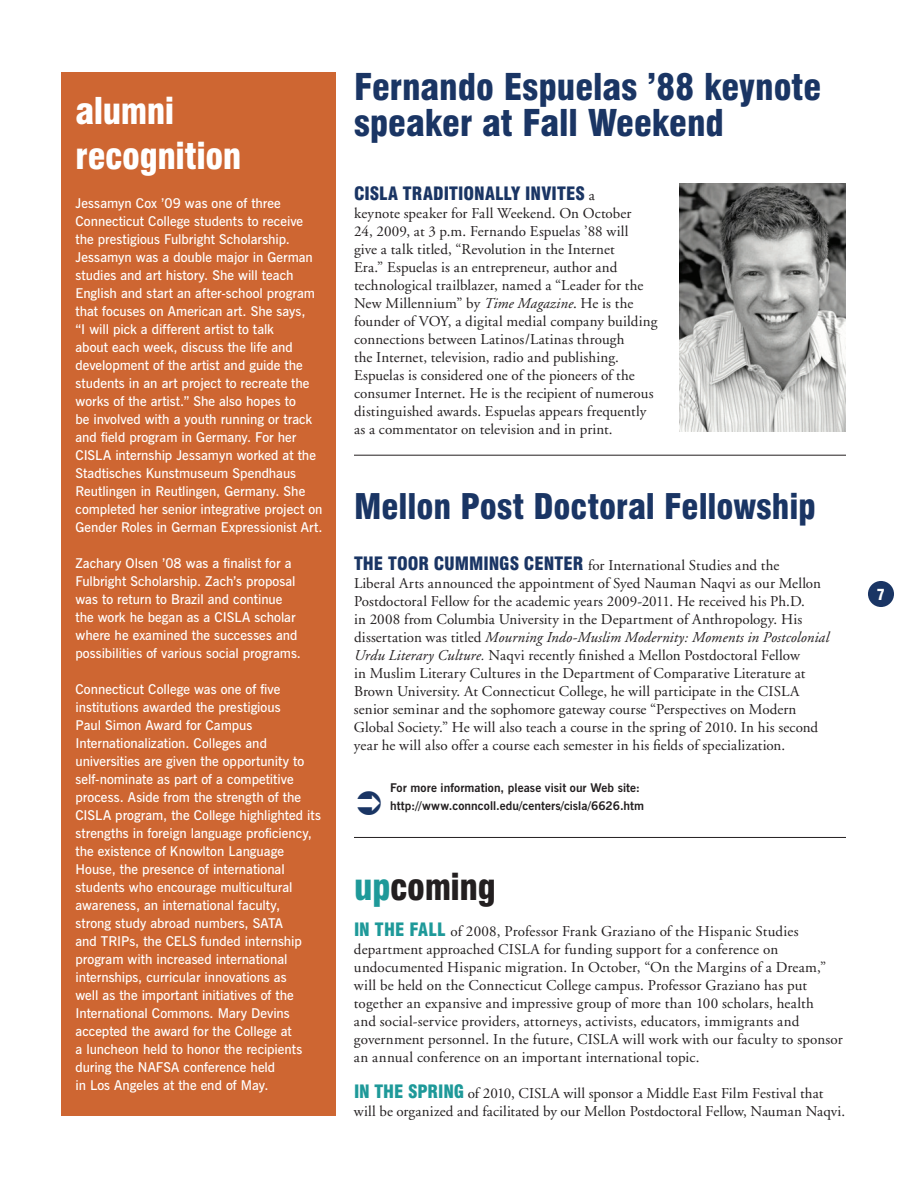
<style>
.page{position:relative;width:918px;height:1188px;background:#fff}
.page>*{position:absolute;margin:0;border:0;box-sizing:border-box;transform-origin:0 0}
.t1{font:900 condensed 36px/36px "Swiss 721 BT";letter-spacing:-.005em;color:#1a3564}
.t2{font:900 condensed 36px/45px "Swiss 721 BT";letter-spacing:-.015em;color:#fff}
.t3{font:900 condensed 36px "Swiss 721 BT";letter-spacing:-.015em;color:#231f20}
.t4{font:900 condensed 34.5px "Swiss 721 BT";letter-spacing:-.005em;color:#1a3564}
.t5{font:900 condensed 18px "Swiss 721 BT";letter-spacing:.01em;color:#1a3564}
.t6{font:900 condensed 18px "Swiss 721 BT";color:#1e9999}
.t7{font:15px/18px "Adobe Garamond";letter-spacing:.01em;color:#231f20}
.t8{font:900 condensed 15px "Swiss 721 BT";color:#fff}
.t9{font:600 13.5px/18px "News Gothic BT";color:#fff}
.t10{font:700 12px/18px "News Gothic BT";letter-spacing:.005em;color:#231f20}
.s1{font-family:"Adobe Garamond";font-weight:400;font-stretch:normal;font-size:15px;color:#231f20}
.s2{font-style:italic}
.s3{font-family:"Swiss 721 BT";font-weight:900;font-stretch:condensed;font-size:18px;color:#1a3564}
.s4{color:#1e9999}
.s5{font-family:"Swiss 721 BT";font-weight:900;font-stretch:condensed;font-size:18px;color:#1e9999}
</style>
<div class="page">
<div style="left:868px;top:581px;width:26px;height:26px;background:#1a3564;border-radius:50%"></div>
<div style="left:62px;top:72px;width:274px;height:1044px;background:#ce6632"></div>
<img style="left:679px;top:184px;width:167px;height:248px">
<hr style="left:354px;top:455px;width:492px;height:1px;background:#231f20">
<hr style="left:354px;top:837px;width:492px;height:1px;background:#231f20">
<h1 class="t2" style="left:75px;top:88px;width:167px">alumni recognition</h1>
<p class="t9" style="left:75px;top:194px;width:241px">Jessamyn Cox ’09 was one of three Connecticut College students to receive the prestigious Fulbright Scholarship.<br>Jessamyn was a double major in German studies and art history. She will teach English and start an after-school program that focuses on American art. She says, “I will pick a different artist to talk<br>about each week, discuss the life and development of the artist and guide the students in an art project to recreate the works of the artist.” She also hopes to<br>be involved with a youth running or track and field program in Germany. For her<br>CISLA</p>
<p class="t9" style="left:75px;top:446px;width:249px;text-indent:40px">internship Jessamyn worked at the Stadtisches Kunstmuseum Spendhaus Reutlingen in Reutlingen, Germany. She completed her senior integrative project on Gender Roles in German Expressionist Art.</p>
<p class="t9" style="left:75px;top:554px;width:222px">Zachary Olsen ’08 was a finalist for a Fulbright Scholarship. Zach’s proposal was to return to Brazil and continue the work he began as a CISLA</p>
<p class="t9" style="left:75px;top:608px;width:227px;text-indent:179px">scholar where he examined the successes and possibilities of various social programs.</p>
<p class="t9" style="left:75px;top:680px;width:230px">Connecticut College was one of five institutions awarded the prestigious Paul Simon Award for Campus<br>I nternationalization. Colleges and universities are given the opportunity to self-nominate as part of a competitive process. Aside from the strength of the CISLA</p>
<p class="t9" style="left:75px;top:806px;width:247px;text-indent:40px">program, the College highlighted its strengths in foreign language proficiency, the existence of Knowlton Language House, the presence of international students who encourage multicultural awareness, an international faculty,<br>strong study abroad numbers, SATA<br>and TRIP</p>
<p class="t9" style="left:75px;top:932px;width:228px;text-indent:125px">funded internship program with increased international internships, curricular innovations as well as the important initiatives of the<br>I nternational Commons. Mary Devins accepted the award for the College at<br>a luncheon held to honor the recipients during the NAFSA conference held<br>in Los Angeles at the end of M ay.</p>
<p class="t9" style="left:129px;top:932px;width:45px">s, the CELS</p>
<h1 class="t1" style="left:354px;top:68px;width:469px">Fernando Espuelas ’88 keynote speaker at Fall Weekend</h1>
<p class="t5" style="left:354px;top:182px;width:141px">CISLA traditionally</p>
<p class="t5" style="left:525px;top:182px;width:71px">invites <span class="s1">a</span></p>
<p class="t7" style="left:354px;top:204px;width:305px">keynote speaker for Fall Weekend. On October<br>24, 2009, at 3 p.m. Fernando Espuelas ’88 will<br>give a talk titled, “Revolution in the Internet<br>Era.” Espuelas is an entrepreneur, author and technological trailblazer, named a “Leader for the New Millennium” by <span class="s2">Time Magazine</span>. He is the founder of VOY, a digital medial company building connections between Latinos/Latinas through<br>the Internet, television, radio and publishing.<br>Espuelas is considered one of the pioneers of the consumer Internet. He is the recipient of numerous distinguished awards. Espuelas appears frequently as a commentator on television and in print.</p>
<h2 class="t4" style="left:354px;top:485px;width:463px">Mellon Post Doctoral Fellowship</h2>
<p class="t5" style="left:354px;top:552px;width:102px">The Toor Cummi</p>
<p class="t7" style="left:354px;top:556px;width:477px;text-indent:135px"><span class="s3">ngs Center</span> for International Studies and the<br>Liberal Arts announced the appointment of Syed Nauman Naqvi as our Mellon Postdoctoral Fellow for the academic years 2009-2011. He received his Ph.D.<br>in 2008 from Columbia University in the Department of Anthropology. His dissertation was titled <span class="s2">Mourning Indo-Muslim Modernity: Moments in Postcolonial Urdu Literary Culture.</span> Naqvi recently finished a Mellon Postdoctoral Fellow<br>in Muslim Literary Cultures in the Department of Comparative Literature at Brown University. At Connecticut College, he will participate in the CISLA senior seminar and the sophomore gateway course “Perspectives on Modern Global Society.” He will also teach a course in the spring of 2010. In his second year he will also offer a course each semester in his fields of specialization.</p>
<p class="t10" style="left:390px;top:779px;width:256px">For more information, please visit our Web site: http://www.conncoll.edu/centers/cisla/6626.htm</p>
<h1 class="t3" style="left:354px;top:865px;width:144px"><span class="s4">up</span>coming</h1>
<p class="t6" style="left:354px;top:919px;width:75px">In the fall</p>
<p class="t7" style="left:354px;top:923px;width:490px;text-indent:97px">of 2008, Professor Frank Graziano of the Hispanic Studies department approached CISLA for funding support for a conference on undocumented Hispanic migration. In October, “On the Margins of a Dream,” will be held on the Connecticut College campus. Professor Graziano has put together an expansive and impressive group of more than 100 scholars, health<br>and social-service providers, attorneys, activists, educators, immigrants and government personnel. In the future, CISLA will work with our faculty to sponsor an annual conference on an important international topic.</p>
<p class="t7" style="left:354px;top:1085px;width:493px"><span class="s5">In the spring</span> of 2010, CISLA will sponsor a Middle East Film Festival that will be organized and facilitated by our Mellon Postdoctoral Fellow, Nauman Naqvi.</p>
<p class="t8" style="left:877px;top:585px;width:10px">7</p>
</div>
